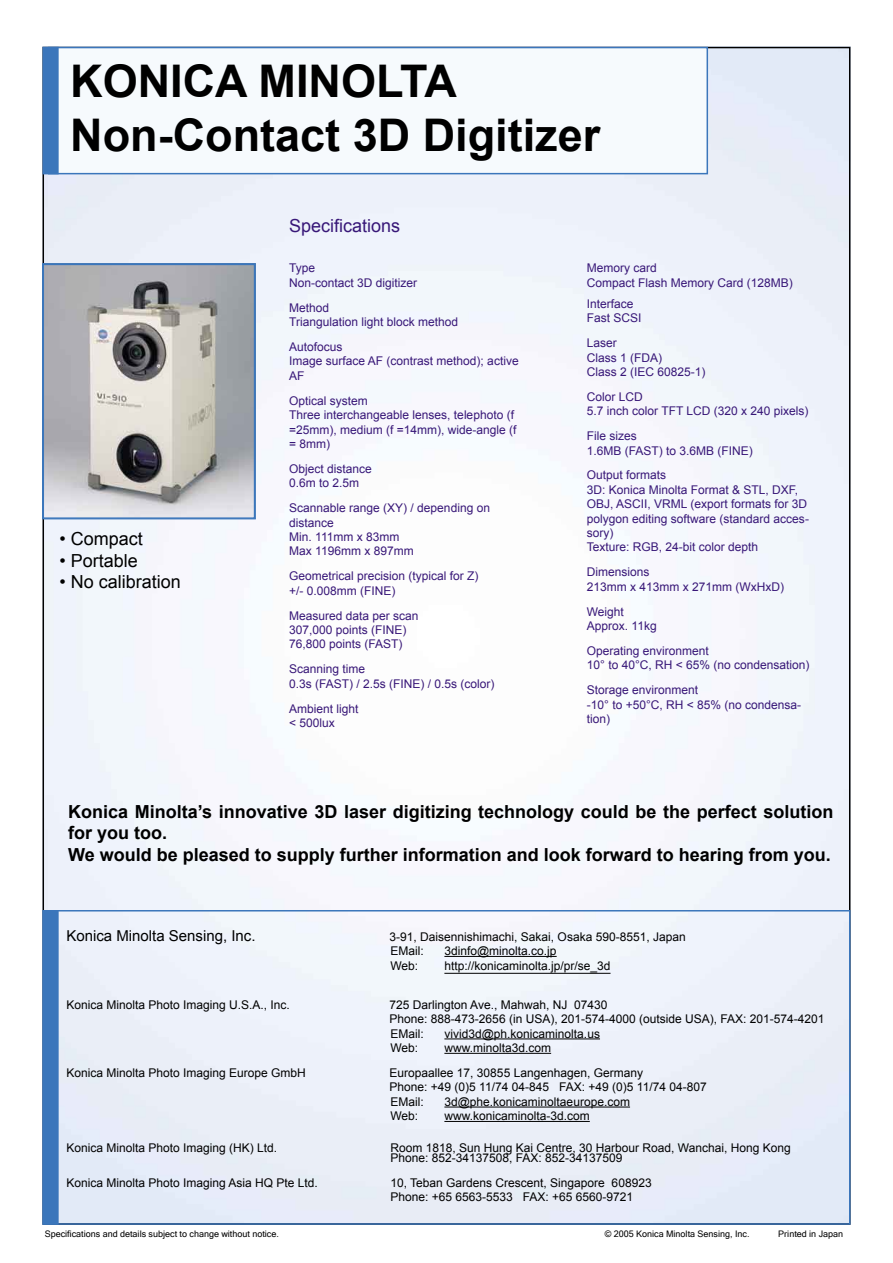
<style>
.page{position:relative;width:893px;height:1263px;background:#fff}
.page>*{position:absolute;margin:0;border:0;box-sizing:border-box;transform-origin:0 0}
.t1{font:700 45px "Arial";color:#000}
.t2{font:700 18px/21.6px "Arial";color:#000}
.t3{font:18px "Arial";color:#000}
.t4{font:18px "Arial";color:#381778}
.t5{font:15px "Arial";color:#000}
.Heading_7{font:12px/14.4px "Arial";color:#381778}
.t6{font:12px "Arial";color:#000}
.Heading_6{font:12px "Arial";color:#381778}
.t7{font:9px "Microsoft Sans Serif";color:#000}
</style>
<div class="page">
<img style="left:46px;top:50px;width:801px;height:1172px">
<div style="left:49px;top:48px;width:658px;height:126px;background:#f6fafd"></div>
<div style="left:48px;top:47px;width:660px;height:127px;border:2px solid #3b76bb"></div>
<div style="left:43px;top:48px;width:15px;height:126px;background:#3b76bb"></div>
<div style="left:43px;top:47px;width:16px;height:127px;border:2px solid #3b76bb"></div>
<img style="left:46px;top:267px;width:206px;height:249px">
<div style="left:43px;top:264px;width:212px;height:255px;border:2px solid #3b76bb"></div>
<div style="left:43px;top:910px;width:807px;height:315px;border:2px solid #3b76bb"></div>
<div style="left:43px;top:911px;width:15px;height:313px;background:#3b76bb"></div>
<div style="left:43px;top:910px;width:16px;height:315px;border:2px solid #3b76bb"></div>
<hr style="left:444px;top:956px;width:113px;height:1px;background:#000">
<hr style="left:444px;top:973px;width:166px;height:1px;background:#000">
<hr style="left:444px;top:1038px;width:156px;height:1px;background:#000">
<hr style="left:444px;top:1053px;width:107px;height:1px;background:#000">
<hr style="left:444px;top:1106px;width:186px;height:1px;background:#000">
<hr style="left:444px;top:1121px;width:146px;height:1px;background:#000">
<p class="t1" style="left:70px;top:52px;width:388px">KONICA MINOLTA</p>
<p class="t1" style="left:70px;top:106px;width:532px">Non-Contact 3D Digitizer</p>
<p class="t3" style="left:59px;top:527px;width:85px">• Compact</p>
<p class="t3" style="left:59px;top:548px;width:80px">• Portable</p>
<p class="t3" style="left:59px;top:570px;width:123px">• No calibration</p>
<p class="t4" style="left:289px;top:214px;width:113px">Specifications</p>
<p class="Heading_7" style="left:289px;top:261px;width:28px">Type</p>
<p class="Heading_7" style="left:289px;top:275px;width:130px">Non-contact 3D digitizer</p>
<p class="Heading_7" style="left:289px;top:300px;width:42px">Method</p>
<p class="Heading_7" style="left:289px;top:315px;width:170px">Triangulation light block method</p>
<p class="Heading_7" style="left:289px;top:340px;width:55px">Autofocus</p>
<p class="Heading_7" style="left:289px;top:354px;width:231px">Image surface AF (contrast method); active<br>AF</p>
<p class="Heading_7" style="left:289px;top:393px;width:80px">Optical system</p>
<p class="Heading_7" style="left:289px;top:408px;width:229px">Three interchangeable lenses, telephoto (f =25mm), medium (f =14mm), wide-angle (f = 8mm)</p>
<p class="Heading_7" style="left:289px;top:461px;width:84px">Object distance</p>
<p class="Heading_7" style="left:289px;top:476px;width:72px">0.6m to 2.5m</p>
<p class="Heading_7" style="left:289px;top:501px;width:202px">Scannable range (XY) / depending on distance</p>
<p class="Heading_7" style="left:289px;top:530px;width:112px">Min. 111mm x 83mm</p>
<p class="Heading_7" style="left:289px;top:544px;width:126px">Max 1196mm x 897mm</p>
<p class="Heading_7" style="left:289px;top:569px;width:191px">Geometrical precision (typical for Z)</p>
<p class="Heading_7" style="left:289px;top:583px;width:108px">+/- 0.008mm (FINE)</p>
<p class="Heading_7" style="left:289px;top:608px;width:131px">Measured data per scan</p>
<p class="Heading_7" style="left:289px;top:623px;width:119px">307,000 points (FINE)</p>
<p class="Heading_7" style="left:289px;top:637px;width:115px">76,800 points (FAST)</p>
<p class="Heading_7" style="left:289px;top:662px;width:78px">Scanning time</p>
<p class="Heading_7" style="left:289px;top:676px;width:207px">0.3s (FAST) / 2.5s (FINE) / 0.5s (color)</p>
<p class="Heading_7" style="left:289px;top:701px;width:71px">Ambient light</p>
<p class="Heading_7" style="left:289px;top:716px;width:47px">&lt; 500lux</p>
<p class="Heading_7" style="left:587px;top:261px;width:72px">Memory card</p>
<p class="Heading_7" style="left:587px;top:275px;width:208px">Compact Flash Memory Card (128MB)</p>
<p class="Heading_6" style="left:587px;top:296px;width:48px">Interface</p>
<p class="Heading_7" style="left:587px;top:311px;width:56px">Fast SCSI</p>
<p class="Heading_7" style="left:587px;top:336px;width:32px">Laser</p>
<p class="Heading_7" style="left:587px;top:350px;width:77px">Class 1 (FDA)</p>
<p class="Heading_7" style="left:587px;top:365px;width:120px">Class 2 (IEC 60825-1)</p>
<p class="Heading_7" style="left:587px;top:389px;width:58px">Color LCD</p>
<p class="Heading_7" style="left:587px;top:404px;width:223px">5.7 inch color TFT LCD (320 x 240 pixels)</p>
<p class="Heading_7" style="left:587px;top:429px;width:52px">File sizes</p>
<p class="Heading_7" style="left:587px;top:443px;width:168px">1.6MB (FAST) to 3.6MB (FINE)</p>
<p class="Heading_7" style="left:587px;top:468px;width:81px">Output formats</p>
<p class="Heading_7" style="left:587px;top:482px;width:224px">3D: Konica Minolta Format &amp; STL, DXF,<br>OBJ, ASCII, VRML (export formats for 3D polygon editing software (standard acces&shy;sory)</p>
<p class="Heading_7" style="left:587px;top:540px;width:173px">Texture: RGB, 24-bit color depth</p>
<p class="Heading_7" style="left:587px;top:565px;width:64px">Dimensions</p>
<p class="Heading_7" style="left:587px;top:579px;width:199px">213mm x 413mm x 271mm (WxHxD)</p>
<p class="Heading_7" style="left:587px;top:604px;width:39px">Weight</p>
<p class="Heading_7" style="left:587px;top:619px;width:71px">Approx. 11kg</p>
<p class="Heading_7" style="left:587px;top:644px;width:124px">Operating environment</p>
<p class="Heading_7" style="left:587px;top:658px;width:224px">10° to 40°C, RH &lt; 65% (no condensation)</p>
<p class="Heading_7" style="left:587px;top:683px;width:113px">Storage environment</p>
<p class="Heading_7" style="left:587px;top:697px;width:216px">-10° to +50°C, RH &lt; 85% (no condensa&shy;tion)</p>
<p class="t2" style="left:68px;top:801px;width:767px">Konica Minolta’s innovative 3D laser digitizing technology could be the perfect solution for you too.</p>
<p class="t2" style="left:68px;top:844px;width:764px">We would be pleased to supply further information and look forward to hearing from you.</p>
<p class="t5" style="left:66px;top:926px;width:191px">Konica Minolta Sensing, Inc.</p>
<p class="t6" style="left:390px;top:929px;width:298px">3-91, Daisennishimachi, Sakai, Osaka 590-8551, Japan</p>
<p class="t6" style="left:390px;top:943px;width:35px">EMail:</p>
<p class="t6" style="left:444px;top:943px;width:114px">3dinfo@minolta.co.jp</p>
<p class="t6" style="left:390px;top:957px;width:29px">Web:</p>
<p class="t6" style="left:444px;top:957px;width:168px">http://konicaminolta.jp/pr/se_3d</p>
<p class="t6" style="left:66px;top:997px;width:225px">Konica Minolta Photo Imaging U.S.A., Inc.</p>
<p class="t6" style="left:390px;top:997px;width:219px">725 Darlington Ave., Mahwah, NJ 07430</p>
<p class="t6" style="left:390px;top:1011px;width:436px">Phone: 888-473-2656 (in USA), 201-574-4000 (outside USA), FAX: 201-574-4201</p>
<p class="t6" style="left:390px;top:1025px;width:35px">EMail:</p>
<p class="t6" style="left:444px;top:1025px;width:157px">vivid3d@ph.konicaminolta.us</p>
<p class="t6" style="left:390px;top:1040px;width:29px">Web:</p>
<p class="t6" style="left:444px;top:1040px;width:108px">www.minolta3d.com</p>
<p class="t6" style="left:66px;top:1065px;width:241px">Konica Minolta Photo Imaging Europe GmbH</p>
<p class="t6" style="left:390px;top:1065px;width:255px">Europaallee 17, 30855 Langenhagen, Germany</p>
<p class="t6" style="left:390px;top:1079px;width:319px">Phone: +49 (0)5 11/74 04-845 FAX: +49 (0)5 11/74 04-807</p>
<p class="t6" style="left:390px;top:1094px;width:35px">EMail:</p>
<p class="t6" style="left:444px;top:1094px;width:187px">3d@phe.konicaminoltaeurope.com</p>
<p class="t6" style="left:390px;top:1108px;width:29px">Web:</p>
<p class="t6" style="left:444px;top:1108px;width:147px">www.konicaminolta-3d.com</p>
<p class="t6" style="left:66px;top:1139px;width:212px">Konica Minolta Photo Imaging (HK) Ltd.</p>
<p class="t6" style="left:390px;top:1139px;width:402px">Room 1818, Sun Hung Kai Centre, 30 Harbour Road, Wanchai, Hong Kong</p>
<p class="t6" style="left:390px;top:1150px;width:234px">Phone: 852-34137508, FAX: 852-34137509</p>
<p class="t6" style="left:66px;top:1175px;width:253px">Konica Minolta Photo Imaging Asia HQ Pte Ltd.</p>
<p class="t6" style="left:390px;top:1175px;width:263px">10, Teban Gardens Crescent, Singapore 608923</p>
<p class="t6" style="left:390px;top:1189px;width:244px">Phone: +65 6563-5533 FAX: +65 6560-9721</p>
<p class="t7" style="left:45px;top:1228px;width:236px">Specifications and details subject to change without notice.</p>
<p class="t7" style="left:605px;top:1228px;width:146px">© 2005 Konica Minolta Sensing, Inc.</p>
<p class="t7" style="left:778px;top:1228px;width:66px">Printed in Japan</p>
</div>
